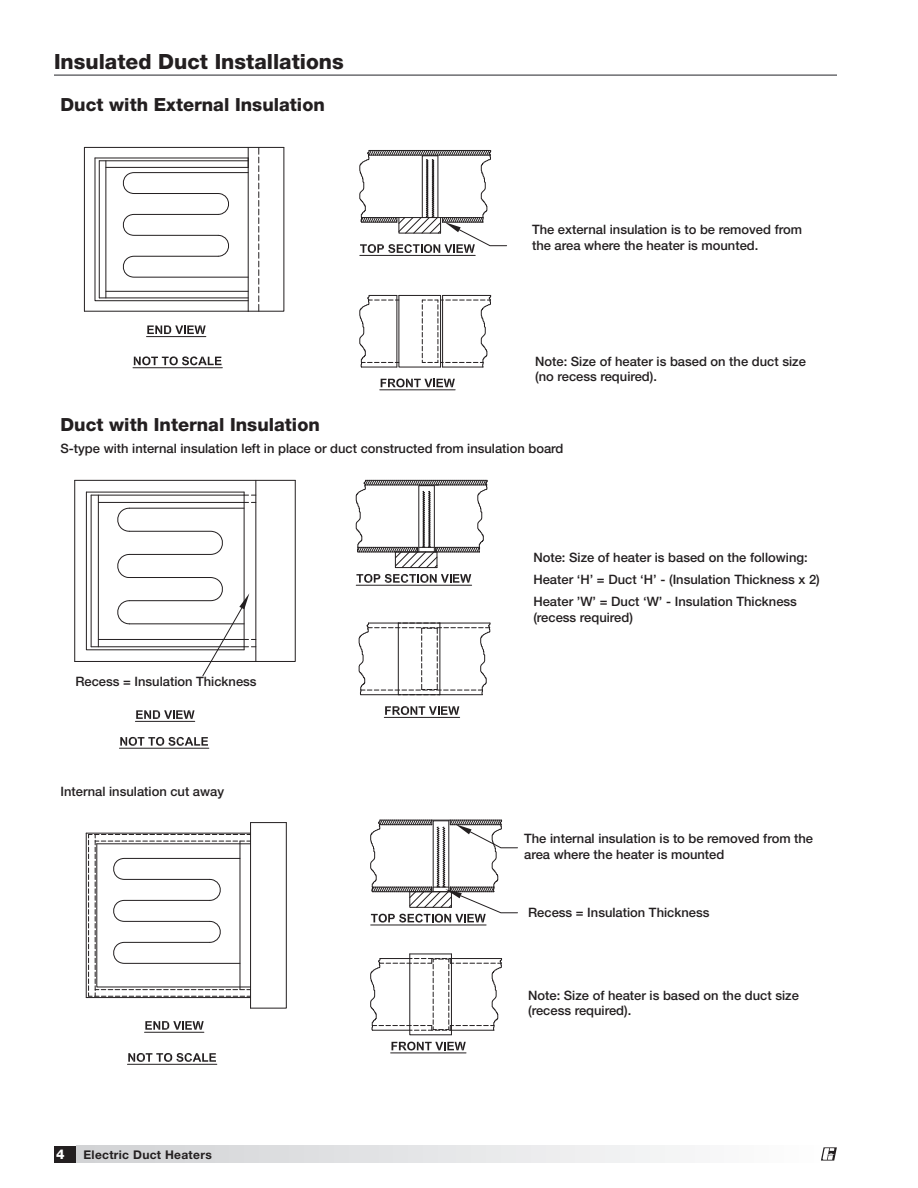
<style>
.page{position:relative;width:918px;height:1188px;background:#fff}
.page>*{position:absolute;margin:0;border:0;box-sizing:border-box;transform-origin:0 0}
.Section_Heading_wUnd{font:800 21px "Helvetica Neue LT Std";color:#231f20}
.t1{font:800 18.15px "Helvetica Neue LT Std";color:#231f20}
.t2{font:800 13.5px "Helvetica Neue LT Std";color:#fff}
.t3{font:500 12.9px/15.6px "Helvetica Neue LT Std";color:#231f20}
.t4{font:700 12px "Helvetica Neue LT Std";letter-spacing:.025em;color:#231f20}
</style>
<div class="page">
<hr style="left:54px;top:74px;width:783px;height:2px;background:#6c6d70">
<svg style="left:359px;top:295px;width:133px;height:73px"></svg>
<hr style="left:360px;top:255px;width:115px;height:1px;background:#231f20">
<hr style="left:380px;top:389px;width:75px;height:1px;background:#231f20">
<svg style="left:381px;top:379px;width:74px;height:9px"></svg>
<svg style="left:359px;top:150px;width:148px;height:103px"></svg>
<hr style="left:384px;top:717px;width:76px;height:1px;background:#231f20">
<svg style="left:385px;top:706px;width:74px;height:9px"></svg>
<hr style="left:356px;top:585px;width:116px;height:1px;background:#231f20">
<svg style="left:358px;top:622px;width:133px;height:74px"></svg>
<svg style="left:370px;top:953px;width:133px;height:83px"></svg>
<hr style="left:371px;top:925px;width:115px;height:1px;background:#231f20">
<hr style="left:391px;top:1052px;width:75px;height:1px;background:#231f20">
<svg style="left:392px;top:1042px;width:74px;height:9px"></svg>
<svg style="left:355px;top:479px;width:133px;height:104px"></svg>
<svg style="left:370px;top:819px;width:148px;height:104px"></svg>
<hr style="left:86px;top:833px;width:1px;height:165px;background:#231f20">
<hr style="left:86px;top:833px;width:165px;height:1px;background:#231f20">
<hr style="left:86px;top:997px;width:165px;height:1px;background:#231f20">
<svg style="left:88px;top:822px;width:199px;height:187px"></svg>
<hr style="left:75px;top:661px;width:181px;height:1px;background:#231f20">
<hr style="left:75px;top:480px;width:220px;height:1px;background:#231f20">
<hr style="left:74px;top:480px;width:1px;height:181px;background:#231f20">
<svg style="left:85px;top:479px;width:211px;height:198px"></svg>
<hr style="left:91px;top:495px;width:153px;height:1px;background:#231f20">
<hr style="left:84px;top:147px;width:1px;height:164px;background:#231f20">
<hr style="left:84px;top:147px;width:200px;height:1px;background:#231f20">
<hr style="left:84px;top:311px;width:164px;height:1px;background:#231f20">
<svg style="left:94px;top:146px;width:191px;height:166px"></svg>
<hr style="left:147px;top:336px;width:59px;height:1px;background:#231f20">
<svg style="left:147px;top:325px;width:59px;height:9px"></svg>
<hr style="left:145px;top:1032px;width:59px;height:1px;background:#231f20">
<svg style="left:145px;top:1021px;width:59px;height:9px"></svg>
<hr style="left:135px;top:721px;width:60px;height:1px;background:#231f20">
<svg style="left:136px;top:710px;width:59px;height:9px"></svg>
<hr style="left:119px;top:748px;width:90px;height:1px;background:#231f20">
<svg style="left:120px;top:737px;width:88px;height:9px"></svg>
<hr style="left:133px;top:367px;width:89px;height:1px;background:#231f20">
<svg style="left:134px;top:356px;width:88px;height:10px"></svg>
<hr style="left:127px;top:1064px;width:90px;height:1px;background:#231f20">
<svg style="left:128px;top:1053px;width:88px;height:9px"></svg>
<div style="left:54px;top:1146px;width:32px;height:17px;background:#231f20"></div>
<div style="left:77px;top:1146px;width:760px;height:17px;background:linear-gradient(to right,#d0d2d4,#fefefe)"></div>
<svg style="left:821px;top:1147px;width:16px;height:14px"></svg>
<p class="Section_Heading_wUnd" style="left:54px;top:49px;width:291px">Insulated Duct Installations</p>
<p class="t1" style="left:60px;top:94px;width:266px">Duct with External Insulation</p>
<p class="t3" style="left:532px;top:222px;width:272px">The external insulation is to be removed from the area where the heater is mounted.</p>
<p class="t3" style="left:535px;top:353px;width:272px">Note: Size of heater is based on the duct size (no recess required).</p>
<p class="t1" style="left:60px;top:414px;width:261px">Duct with Internal Insulation</p>
<p class="t3" style="left:60px;top:441px;width:505px">S-type with internal insulation left in place or duct constructed from insulation board</p>
<p class="t3" style="left:75px;top:674px;width:183px">Recess = Insulation Thickness</p>
<p class="t3" style="left:60px;top:783px;width:165px">Internal insulation cut away</p>
<p class="t2" style="left:56px;top:1146px;width:10px">4</p>
<p class="t4" style="left:84px;top:1147px;width:130px">Electric Duct Heaters</p>
<p class="t3" style="left:533px;top:547px;width:288px;line-height:22px">Note: Size of heater is based on the following:<br>Heater ‘H’ = Duct ‘H’ - (Insulation Thickness x 2)<br>Heater ’W’ = Duct ‘W’ - Insulation Thickness</p>
<p class="t3" style="left:533px;top:609px;width:101px">(recess required)</p>
<p class="t3" style="left:524px;top:831px;width:290px">The internal insulation is to be removed from the area where the heater is mounted</p>
<p class="t3" style="left:528px;top:904px;width:183px">Recess = Insulation Thickness</p>
<p class="t3" style="left:528px;top:987px;width:272px">Note: Size of heater is based on the duct size (recess required).</p>
</div>
